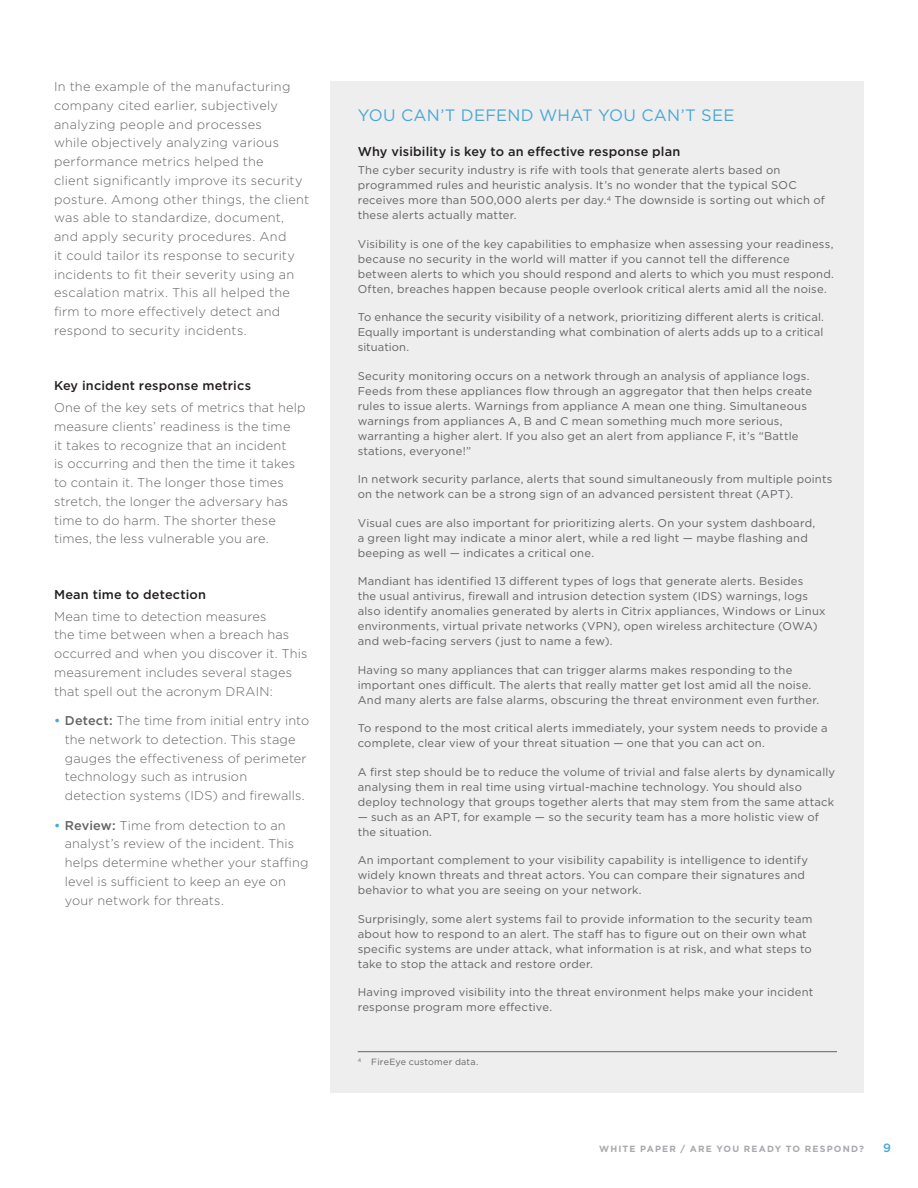
<style>
.page{position:relative;width:918px;height:1188px;background:#fff}
.page>*{position:absolute;margin:0;border:0;box-sizing:border-box;transform-origin:0 0}
.WP_Head_48_White{font:16.5px "Gotham";letter-spacing:.015em;color:#4aa7d4}
.Text_Body_8_5{font:300 12.75px/18.8px "Gotham";letter-spacing:.015em;color:#636366}
.Text_Body_before_Bul{font:300 12.75px/18.8px "Gotham";letter-spacing:.015em;color:#636366}
.Head_8_5_L1{font:500 12.75px "Gotham";letter-spacing:.015em;color:#231f20}
.t1{font:500 12px "Gotham";color:#4aa7d4}
.Sidebar_Text_Body{font:11.25px/15px "Gotham";letter-spacing:.02em;color:#636366}
.t2{font:700 9px "Gotham";letter-spacing:.13em;color:#a8a9ad}
.Footnote{font:9px "Gotham";letter-spacing:.025em;color:#636366}
.s1{font-weight:500;color:#4aa7d4}
.s2{font-weight:500}
</style>
<div class="page">
<div style="left:331px;top:81px;width:533px;height:1011px;background:#eeeeef"></div>
<hr style="left:358px;top:1051px;width:479px;height:1px;background:#636366">
<p class="Text_Body_8_5" style="left:54px;top:77px;width:257px">In the example of the manufacturing company cited earlier, subjectively analyzing people and processes<br>while objectively analyzing various performance metrics helped the<br>client significantly improve its security posture. Among other things, the client was able to standardize, document, and apply security procedures. And<br>it could tailor its response to security incidents to fit their severity using an escalation matrix. This all helped the firm to more effectively detect and respond to security incidents.</p>
<p class="Head_8_5_L1" style="left:54px;top:377px;width:199px">Key incident response metrics</p>
<p class="Text_Body_8_5" style="left:54px;top:398px;width:253px">One of the key sets of metrics that help measure clients’ readiness is the time<br>it takes to recognize that an incident<br>is occurring and then the time it takes to contain it. The longer those times stretch, the longer the adversary has time to do harm. The shorter these times, the less vulnerable you are.</p>
<p class="Head_8_5_L1" style="left:54px;top:586px;width:154px">Mean time to detection</p>
<p class="Text_Body_before_Bul" style="left:54px;top:606px;width:255px">Mean time to detection measures<br>the time between when a breach has occurred and when you discover it. This measurement includes several stages that spell out the acronym DRAIN:</p>
<p class="Text_Body_8_5" style="left:65px;top:711px;width:246px;text-indent:-11px"><span class="s1">•</span> <span class="s2">Detect:</span> The time from initial entry into the network to detection. This stage gauges the effectiveness of perimeter technology such as intrusion detection systems (IDS) and firewalls.</p>
<p class="Text_Body_8_5" style="left:65px;top:815px;width:245px;text-indent:-11px"><span class="s1">•</span> <span class="s2">Review:</span> Time from detection to an analyst’s review of the incident. This helps determine whether your staffing level is sufficient to keep an eye on your network for threats.</p>
<p class="WP_Head_48_White" style="left:358px;top:105px;width:378px">YOU CAN’T DEFEND WHAT YOU CAN’T SEE</p>
<p class="Head_8_5_L1" style="left:358px;top:143px;width:324px">Why visibility is key to an effective response plan</p>
<p class="Sidebar_Text_Body" style="left:358px;top:163px;width:469px">The cyber security industry is rife with tools that generate alerts based on programmed rules and heuristic analysis. It’s no wonder that the typical SOC receives more than 500,000 alerts per day.<sup>4</sup> The downside is sorting out which of these alerts actually matter.</p>
<p class="Sidebar_Text_Body" style="left:358px;top:236px;width:478px">Visibility is one of the key capabilities to emphasize when assessing your readiness, because no security in the world will matter if you cannot tell the difference between alerts to which you should respond and alerts to which you must respond.<br>Often, breaches happen because people overlook critical alerts amid all the noise.</p>
<p class="Sidebar_Text_Body" style="left:358px;top:310px;width:468px;text-align:justify">To enhance the security visibility of a network, prioritizing different alerts is critical.<br>Equally important is understanding what combination of alerts adds up to a critical situation.</p>
<p class="Sidebar_Text_Body" style="left:358px;top:368px;width:456px">Security monitoring occurs on a network through an analysis of appliance logs.<br>Feeds from these appliances flow through an aggregator that then helps create rules to issue alerts. Warnings from appliance A mean one thing. Simultaneous warnings from appliances A, B and C mean something much more serious, warranting a higher alert. If you also get an alert from appliance F, it’s “Battle stations, everyone!”</p>
<p class="Sidebar_Text_Body" style="left:358px;top:472px;width:476px">In network security parlance, alerts that sound simultaneously from multiple points on the network can be a strong sign of an advanced persistent threat (APT).</p>
<p class="Sidebar_Text_Body" style="left:358px;top:515px;width:459px">Visual cues are also important for prioritizing alerts. On your system dashboard, a green light may indicate a minor alert, while a red light — maybe flashing and beeping as well — indicates a critical one.</p>
<p class="Sidebar_Text_Body" style="left:358px;top:574px;width:469px">Mandiant has identified 13 different types of logs that generate alerts. Besides<br>the usual antivirus, firewall and intrusion detection system (IDS) warnings, logs also identify anomalies generated by alerts in Citrix appliances, Windows or Linux environments, virtual private networks (VPN), open wireless architecture (OWA) and web-facing servers (just to name a few).</p>
<p class="Sidebar_Text_Body" style="left:358px;top:662px;width:463px">Having so many appliances that can trigger alarms makes responding to the important ones difficult. The alerts that really matter get lost amid all the noise.<br>And many alerts are false alarms, obscuring the threat environment even further.</p>
<p class="Sidebar_Text_Body" style="left:358px;top:721px;width:471px">To respond to the most critical alerts immediately, your system needs to provide a complete, clear view of your threat situation — one that you can act on.</p>
<p class="Sidebar_Text_Body" style="left:358px;top:764px;width:479px">A first step should be to reduce the volume of trivial and false alerts by dynamically analysing them in real time using virtual-machine technology. You should also deploy technology that groups together alerts that may stem from the same attack</p>
<p class="Sidebar_Text_Body" style="left:358px;top:809px;width:463px">— such as an APT, for example — so the security team has a more holistic view of the situation.</p>
<p class="Sidebar_Text_Body" style="left:358px;top:853px;width:452px">An important complement to your visibility capability is intelligence to identify widely known threats and threat actors. You can compare their signatures and behavior to what you are seeing on your network.</p>
<p class="Sidebar_Text_Body" style="left:358px;top:911px;width:456px">Surprisingly, some alert systems fail to provide information to the security team about how to respond to an alert. The staff has to figure out on their own what specific systems are under attack, what information is at risk, and what steps to take to stop the attack and restore order.</p>
<p class="Sidebar_Text_Body" style="left:358px;top:985px;width:457px">Having improved visibility into the threat environment helps make your incident response program more effective.</p>
<p class="Footnote" style="left:358px;top:1056px;width:122px"><sup>4</sup> FireEye customer data.</p>
<p class="t2" style="left:599px;top:1143px;width:266px">WHITE PAPER / ARE YOU READY TO RESPOND?</p>
<p class="t1" style="left:883px;top:1140px;width:9px">9</p>
</div>
